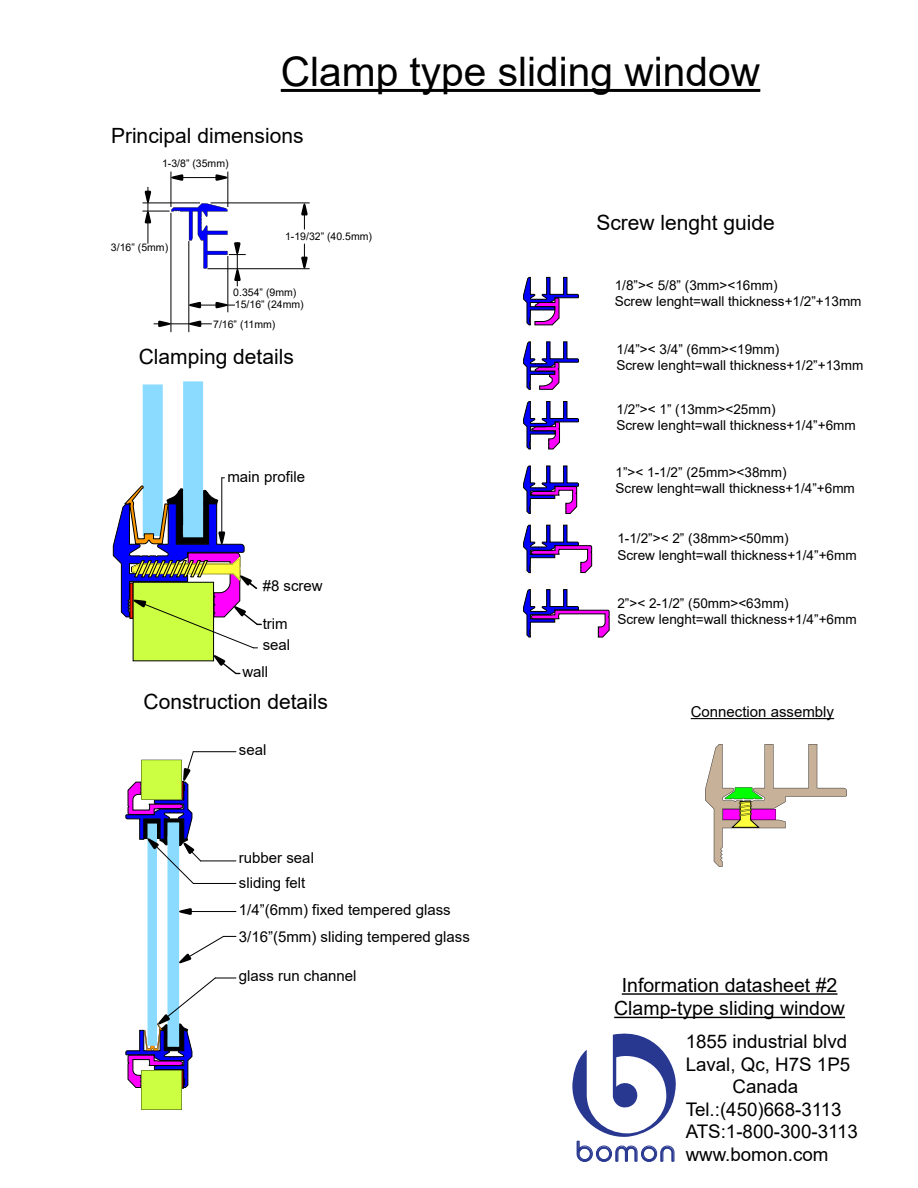
<style>
.page{position:relative;width:918px;height:1188px;background:#fff}
.page>*{position:absolute;margin:0;border:0;box-sizing:border-box;transform-origin:0 0}
.t1{font:40.65px "Arial";color:#000}
.t2{font:25.8px "Abeatby Kai";letter-spacing:.09em;color:#283890}
.t3{font:21px "Arial";color:#000}
.t4{font:19.5px/23.4px "Arial";color:#000;text-align:center}
.t5{font:18.75px "Arial";color:#000}
.t6{font:15px/27px "Arial";color:#000}
.t7{font:14.85px "Arial";color:#000}
.t8{font:13.5px/16.4px "Arial";color:#000}
.t9{font:10.5px "Arial";color:#000}
</style>
<div class="page">
<svg style="left:523px;top:277px;width:56px;height:48px"></svg>
<svg style="left:523px;top:341px;width:56px;height:49px"></svg>
<svg style="left:523px;top:525px;width:69px;height:48px"></svg>
<svg style="left:523px;top:589px;width:87px;height:48px"></svg>
<svg style="left:523px;top:401px;width:56px;height:48px"></svg>
<svg style="left:523px;top:466px;width:56px;height:48px"></svg>
<div style="left:184px;top:382px;width:18px;height:155px;background:#8adbff"></div>
<div style="left:183px;top:381px;width:20px;height:156px;border:1px solid #8adbff"></div>
<div style="left:143px;top:385px;width:19px;height:150px;background:#8adbff"></div>
<div style="left:143px;top:384px;width:20px;height:152px;border:1px solid #8adbff"></div>
<div style="left:133px;top:582px;width:81px;height:79px;background:#ccff42"></div>
<svg style="left:705px;top:744px;width:142px;height:123px"></svg>
<svg style="left:572px;top:1034px;width:104px;height:128px"></svg>
<hr style="left:281px;top:89px;width:479px;height:3px;background:#000">
<hr style="left:622px;top:993px;width:216px;height:2px;background:#000">
<hr style="left:614px;top:1017px;width:231px;height:1px;background:#000">
<hr style="left:691px;top:718px;width:143px;height:1px;background:#000">
<hr style="left:211px;top:203px;width:99px;height:1px;background:#000">
<svg style="left:172px;top:174px;width:11px;height:7px"></svg>
<svg style="left:215px;top:174px;width:12px;height:7px"></svg>
<hr style="left:171px;top:172px;width:1px;height:35px;background:#000">
<hr style="left:227px;top:172px;width:1px;height:35px;background:#000">
<hr style="left:175px;top:177px;width:49px;height:1px;background:#000">
<hr style="left:148px;top:187px;width:1px;height:57px;background:#000">
<hr style="left:171px;top:213px;width:1px;height:119px;background:#000">
<svg style="left:301px;top:203px;width:7px;height:27px"></svg>
<hr style="left:207px;top:268px;width:103px;height:1px;background:#000">
<svg style="left:301px;top:244px;width:7px;height:25px"></svg>
<svg style="left:142px;top:191px;width:104px;height:90px"></svg>
<hr style="left:188px;top:241px;width:1px;height:91px;background:#000">
<hr style="left:227px;top:256px;width:1px;height:56px;background:#000">
<hr style="left:237px;top:242px;width:1px;height:44px;background:#000">
<hr style="left:154px;top:323px;width:58px;height:1px;background:#000">
<hr style="left:197px;top:305px;width:38px;height:1px;background:#000">
<svg style="left:189px;top:321px;width:12px;height:6px"></svg>
<svg style="left:158px;top:321px;width:12px;height:6px"></svg>
<svg style="left:189px;top:302px;width:12px;height:6px"></svg>
<svg style="left:215px;top:302px;width:12px;height:6px"></svg>
<hr style="left:221px;top:478px;width:1px;height:59px;background:#000">
<svg style="left:213px;top:655px;width:27px;height:20px"></svg>
<svg style="left:125px;top:751px;width:111px;height:359px"></svg>
<hr style="left:193px;top:751px;width:43px;height:1px;background:#000">
<svg style="left:113px;top:485px;width:148px;height:164px"></svg>
<h1 class="t1" style="left:281px;top:44px;width:481px">Clamp type sliding window</h1>
<h3 class="t3" style="left:111px;top:121px;width:194px">Principal dimensions</h3>
<p class="t9" style="left:162px;top:156px;width:68px">1-3/8” (35mm)</p>
<p class="t9" style="left:111px;top:240px;width:59px">3/16” (5mm)</p>
<p class="t9" style="left:285px;top:229px;width:88px">1-19/32” (40.5mm)</p>
<p class="t9" style="left:233px;top:285px;width:65px">0.354” (9mm)</p>
<p class="t9" style="left:235px;top:297px;width:70px">15/16” (24mm)</p>
<p class="t9" style="left:213px;top:318px;width:64px">7/16” (11mm)</p>
<h3 class="t3" style="left:139px;top:342px;width:157px">Clamping details</h3>
<p class="t6" style="left:227px;top:463px;width:79px">main profile</p>
<p class="t6" style="left:263px;top:572px;width:62px">#8 screw</p>
<p class="t6" style="left:263px;top:613px;width:29px;line-height:21.3px">trim seal</p>
<p class="t6" style="left:242px;top:658px;width:27px">wall</p>
<h3 class="t3" style="left:144px;top:687px;width:186px">Construction details</h3>
<p class="t6" style="left:239px;top:736px;width:29px">seal</p>
<p class="t6" style="left:239px;top:844px;width:77px">rubber seal</p>
<p class="t7" style="left:239px;top:872px;width:68px">sliding felt</p>
<p class="t6" style="left:239px;top:896px;width:232px">1/4”(6mm) fixed tempered glass<br>3/16”(5mm) sliding tempered glass</p>
<p class="t6" style="left:239px;top:962px;width:119px">glass run channel</p>
<h3 class="t3" style="left:596px;top:208px;width:180px">Screw lenght guide</h3>
<p class="t8" style="left:615px;top:277px;width:248px">1/8”&gt;&lt; 5/8” (3mm&gt;&lt;16mm)<br>Screw lenght=wall thickness+1/2”+13mm</p>
<p class="t8" style="left:617px;top:341px;width:248px">1/4”&gt;&lt; 3/4” (6mm&gt;&lt;19mm)<br>Screw lenght=wall thickness+1/2”+13mm</p>
<p class="t8" style="left:617px;top:401px;width:241px">1/2”&gt;&lt; 1” (13mm&gt;&lt;25mm)<br>Screw lenght=wall thickness+1/4”+6mm</p>
<p class="t8" style="left:616px;top:464px;width:241px">1”&gt;&lt; 1-1/2” (25mm&gt;&lt;38mm)<br>Screw lenght=wall thickness+1/4”+6mm</p>
<p class="t8" style="left:617px;top:530px;width:241px">1-1/2”&gt;&lt; 2” (38mm&gt;&lt;50mm)<br>Screw lenght=wall thickness+1/4”+6mm</p>
<p class="t8" style="left:617px;top:595px;width:241px">2”&gt;&lt; 2-1/2” (50mm&gt;&lt;63mm)<br>Screw lenght=wall thickness+1/4”+6mm</p>
<p class="t6" style="left:691px;top:698px;width:145px">Connection assembly</p>
<h3 class="t4" style="left:614px;top:973px;width:232px">Information datasheet #2<br>Clamp-type sliding window</h3>
<h2 class="t2" style="left:577px;top:1141px;width:100px">bomon</h2>
<h3 class="t5" style="left:686px;top:1029px;width:163px">1855 industrial blvd</h3>
<h3 class="t5" style="left:686px;top:1051px;width:166px">Laval, Qc, H7S 1P5</h3>
<h3 class="t5" style="left:733px;top:1074px;width:67px">Canada</h3>
<h3 class="t5" style="left:686px;top:1096px;width:157px">Tel.:(450)668-3113</h3>
<h3 class="t5" style="left:686px;top:1119px;width:174px">ATS:1-800-300-3113</h3>
<h3 class="t5" style="left:686px;top:1141px;width:144px">www.bomon.com</h3>
</div>
